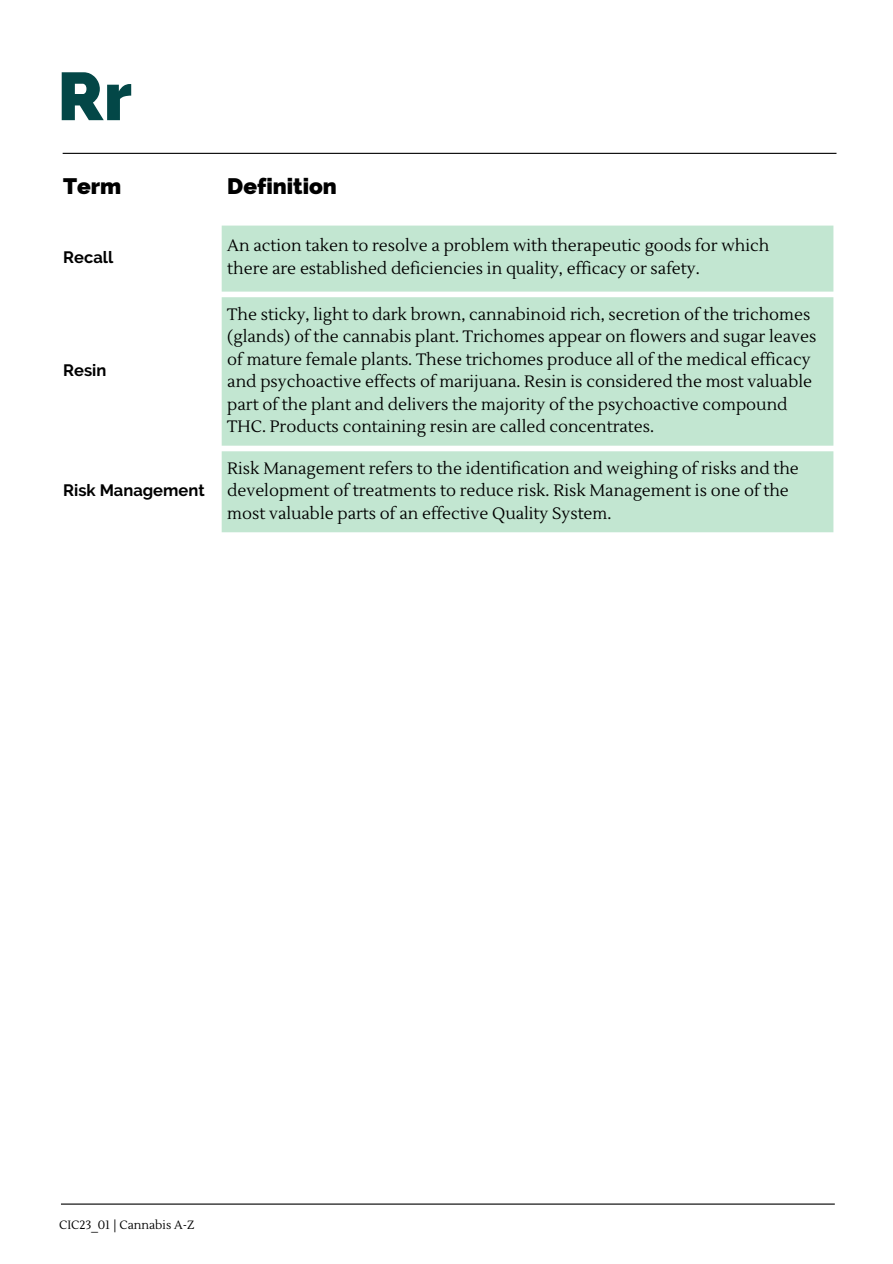
<style>
.page{position:relative;width:893px;height:1264px;background:#fff}
.page>*{position:absolute;margin:0;border:0;box-sizing:border-box;transform-origin:0 0}
.t1{font:800 67.5px "Raleway";color:#034747}
.t2{font:800 22.5px "Raleway";color:#000}
.t3{font:16.5px/22.5px "Lustria";color:#000}
.t4{font:700 16.5px "Raleway";color:#000}
.t5{font:12px "Lustria";color:#000}
</style>
<div class="page">
<hr style="left:61px;top:1203px;width:773px;height:1px;background:#000">
<div style="left:222px;top:225px;width:611px;height:307px;background:#c2e6d1"></div>
<hr style="left:63px;top:153px;width:773px;height:1px;background:#000">
<h1 class="t1" style="left:58px;top:57px;width:76px">Rr</h1>
<h2 class="t2" style="left:63px;top:173px;width:60px">Term</h2>
<h2 class="t2" style="left:227px;top:173px;width:111px">Definition</h2>
<p class="t4" style="left:63px;top:247px;width:52px">Recall</p>
<p class="t4" style="left:63px;top:360px;width:45px">Resin</p>
<p class="t4" style="left:63px;top:481px;width:143px">Risk Management</p>
<p class="t3" style="left:227px;top:235px;width:543px">An action taken to resolve a problem with therapeutic goods for which there are established deficiencies in quality, efficacy or safety.</p>
<p class="t3" style="left:227px;top:303px;width:590px">The sticky, light to dark brown, cannabinoid rich, secretion of the trichomes (glands) of the cannabis plant. Trichomes appear on flowers and sugar leaves of mature female plants. These trichomes produce all of the medical efficacy and psychoactive effects of marijuana. Resin is considered the most valuable part of the plant and delivers the majority of the psychoactive compound THC. Products containing resin are called concentrates.</p>
<p class="t3" style="left:227px;top:457px;width:573px">Risk Management refers to the identification and weighing of risks and the development of treatments to reduce risk. Risk Management is one of the most valuable parts of an effective Quality System.</p>
<p class="t5" style="left:59px;top:1217px;width:137px">CIC23_01 | Cannabis A-Z</p>
</div>
